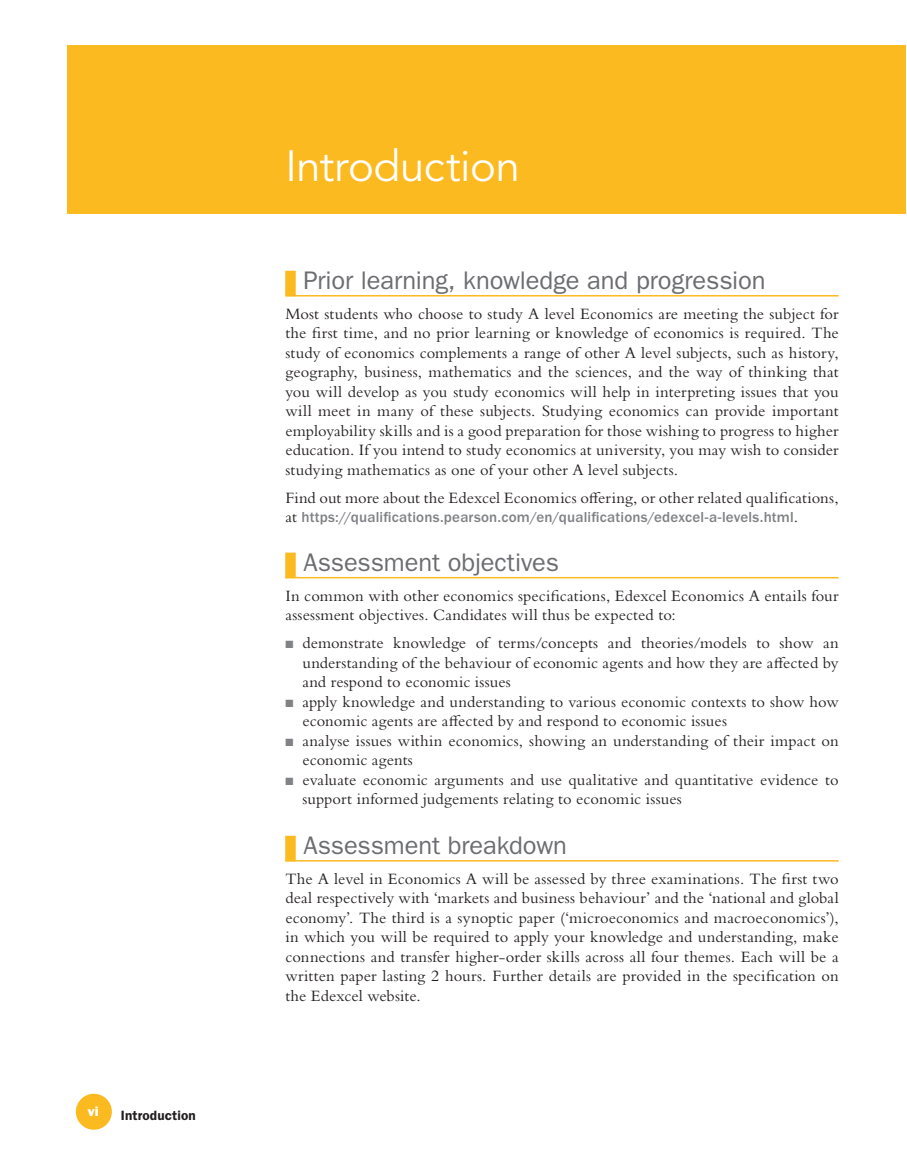
<style>
.page{position:relative;width:907px;height:1174px;background:#fff}
.page>*{position:absolute;margin:0;border:0;box-sizing:border-box;transform-origin:0 0}
.t1{font:43.5px "Avenir LT Std";letter-spacing:-.01em;color:#fff}
.t2{font:25.5px "ITC Franklin Gothic Std";letter-spacing:-.005em;color:#6c6d70}
.t3{font:16.5px/19.5px "Bembo Std";letter-spacing:.005em;color:#231f20}
.t4{font:500 15px "ITC Franklin Gothic Std";letter-spacing:.015em;color:#808285}
.t5{font:600 13.5px "ITC Franklin Gothic Std";letter-spacing:.01em;color:#231f20}
.t6{font:13.5px "ITC Franklin Gothic Std Hvy";color:#fff}
.s1{font-family:"Bembo Std";font-weight:400;font-size:16.5px;color:#231f20}
.s2{color:#808285}
</style>
<div class="page">
<div style="left:76px;top:1094px;width:36px;height:36px;background:#fcba21;border-radius:50%"></div>
<div style="left:67px;top:45px;width:837px;height:168px;background:#fcba21"></div>
<div style="left:285px;top:271px;width:10px;height:25px;background:#fcba21"></div>
<hr style="left:285px;top:295px;width:553px;height:2px;background:#fcba21">
<div style="left:285px;top:553px;width:10px;height:25px;background:#fcba21"></div>
<hr style="left:285px;top:577px;width:553px;height:1px;background:#fcba21">
<div style="left:285px;top:836px;width:10px;height:25px;background:#fcba21"></div>
<hr style="left:285px;top:860px;width:553px;height:2px;background:#fcba21">
<p class="t6" style="left:87px;top:1104px;width:13px">vi</p>
<p class="t5" style="left:121px;top:1107px;width:76px">Introduction</p>
<h1 class="t1" style="left:285px;top:141px;width:236px">Introduction</h1>
<h2 class="t2" style="left:303px;top:265px;width:463px">Prior learning, knowledge and progression</h2>
<p class="t3" style="left:285px;top:304px;width:554px;text-align:justify">Most students who choose to study A level Economics are meeting the subject for the first time, and no prior learning or knowledge of economics is required. The study of economics complements a range of other A level subjects, such as history, geography, business, mathematics and the sciences, and the way of thinking that you will develop as you study economics will help in interpreting issues that you will meet in many of these subjects. Studying economics can provide important employability skills and is a good preparation for those wishing to progress to higher education. If you intend to study economics at university, you may wish to consider studying mathematics as one of your other A level subjects.</p>
<p class="t3" style="left:285px;top:488px;width:554px">Find out more about the Edexcel Economics offering, or other related qualifications,</p>
<p class="t4" style="left:285px;top:509px;width:514px"><span class="s1">at</span> https://qualifications.pearson.com/en/qualifications/edexcel-a-levels.html<span class="s1">.</span></p>
<h2 class="t2" style="left:303px;top:547px;width:257px">Assessment objectives</h2>
<p class="t3" style="left:285px;top:585px;width:554px">In common with other economics specifications, Edexcel Economics A entails four assessment objectives. Candidates will thus be expected to:</p>
<p class="t3" style="left:302px;top:633px;width:537px;text-align:justify;text-indent:-17px"><span class="s2">■</span> demonstrate knowledge of terms/concepts and theories/models to show an understanding of the behaviour of economic agents and how they are affected by and respond to economic issues</p>
<p class="t3" style="left:302px;top:691px;width:537px;text-indent:-17px"><span class="s2">■</span> apply knowledge and understanding to various economic contexts to show how economic agents are affected by and respond to economic issues</p>
<p class="t3" style="left:302px;top:730px;width:537px;text-indent:-17px"><span class="s2">■</span> analyse issues within economics, showing an understanding of their impact on economic agents</p>
<p class="t3" style="left:302px;top:769px;width:537px;text-indent:-17px"><span class="s2">■</span> evaluate economic arguments and use qualitative and quantitative evidence to support informed judgements relating to economic issues</p>
<h2 class="t2" style="left:303px;top:830px;width:265px">Assessment breakdown</h2>
<p class="t3" style="left:285px;top:869px;width:554px;text-align:justify">The A level in Economics A will be assessed by three examinations. The first two deal respectively with ‘markets and business behaviour’ and the ‘national and global economy’. The third is a synoptic paper (‘microeconomics and macroeconomics’), in which you will be required to apply your knowledge and understanding, make connections and transfer higher-order skills across all four themes. Each will be a written paper lasting 2 hours. Further details are provided in the specification on the Edexcel website.</p>
</div>
